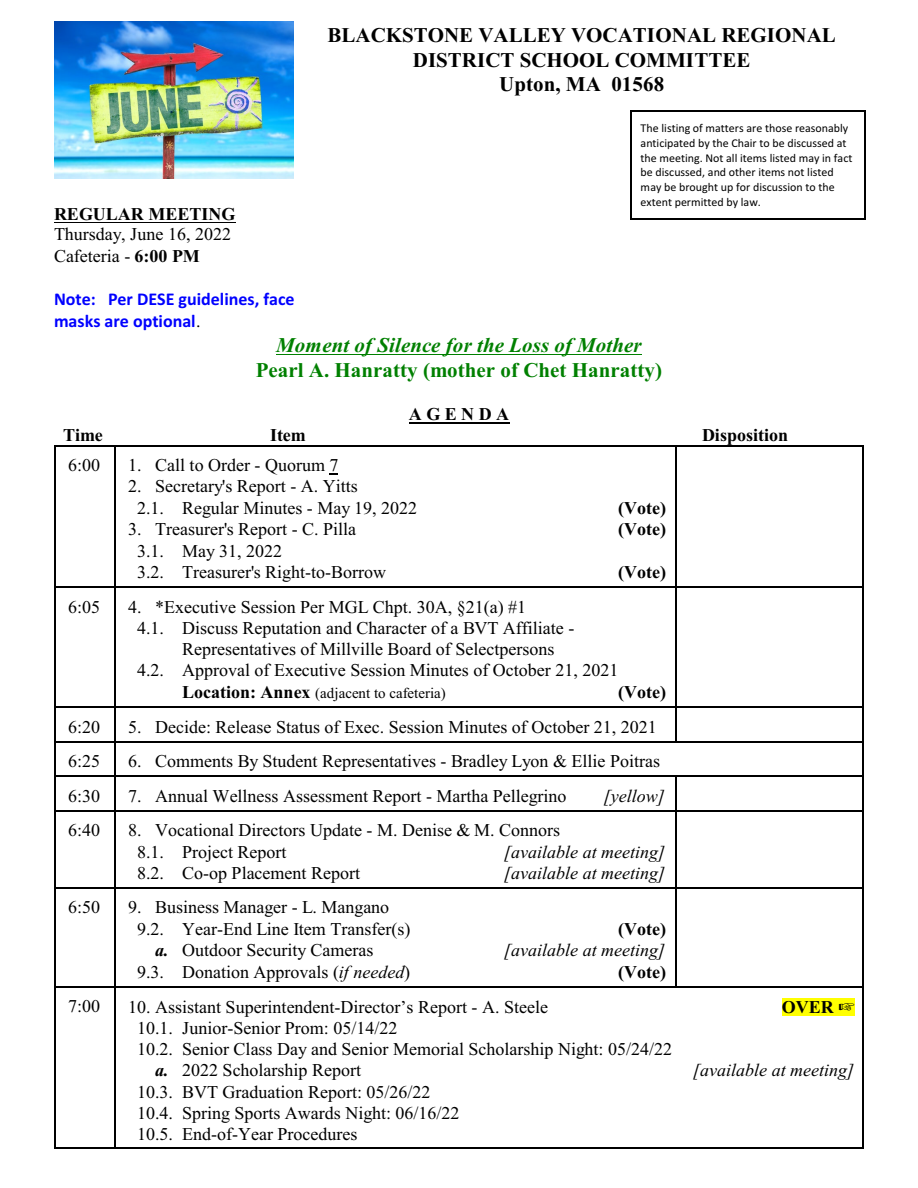
<style>
.page{position:relative;width:918px;height:1188px;background:#fff}
.page>*{position:absolute;margin:0;border:0;box-sizing:border-box;transform-origin:0 0}
.t1{font:700 21px/24.9px "Times New Roman";color:#000;text-align:center}
.t2{font:700 21px "Times New Roman";color:#008000}
.t3{font:italic 700 21px "Times New Roman";letter-spacing:.005em;color:#008000}
.t4{font:18px/21.6px "Times New Roman";color:#000}
.t5{font:italic 18px "Times New Roman";color:#000}
.t6{font:700 18px "Times New Roman";color:#000}
.t7{font:700 18px/21.9px "Calibri";color:#00f}
.t8{font:15px "Times New Roman";color:#000}
.t9{font:12px/14.7px "Calibri";color:#000}
.s1{font-weight:700}
.s2{font-family:"Times New Roman";font-weight:400;color:#000}
.s3{font-weight:700;font-size:18px}
.s4{font-weight:700;font-style:italic}
.s5{font-style:italic}
</style>
<div class="page">
<hr style="left:54px;top:445px;width:1px;height:142px;background:#000">
<hr style="left:54px;top:445px;width:61px;height:1px;background:#000">
<hr style="left:115px;top:445px;width:1px;height:142px;background:#000">
<hr style="left:115px;top:445px;width:560px;height:1px;background:#000">
<hr style="left:675px;top:445px;width:1px;height:142px;background:#000">
<hr style="left:863px;top:445px;width:1px;height:142px;background:#000">
<hr style="left:675px;top:445px;width:189px;height:1px;background:#000">
<hr style="left:54px;top:587px;width:1px;height:120px;background:#000">
<hr style="left:54px;top:587px;width:61px;height:1px;background:#000">
<hr style="left:115px;top:587px;width:1px;height:120px;background:#000">
<hr style="left:115px;top:587px;width:560px;height:1px;background:#000">
<hr style="left:675px;top:587px;width:1px;height:120px;background:#000">
<hr style="left:863px;top:587px;width:1px;height:120px;background:#000">
<hr style="left:675px;top:587px;width:189px;height:1px;background:#000">
<hr style="left:54px;top:707px;width:1px;height:34px;background:#000">
<hr style="left:54px;top:707px;width:61px;height:1px;background:#000">
<hr style="left:115px;top:707px;width:1px;height:34px;background:#000">
<hr style="left:115px;top:707px;width:560px;height:1px;background:#000">
<hr style="left:675px;top:707px;width:1px;height:34px;background:#000">
<hr style="left:863px;top:707px;width:1px;height:34px;background:#000">
<hr style="left:675px;top:707px;width:189px;height:1px;background:#000">
<hr style="left:54px;top:741px;width:1px;height:35px;background:#000">
<hr style="left:54px;top:741px;width:61px;height:2px;background:#000">
<hr style="left:115px;top:741px;width:1px;height:35px;background:#000">
<hr style="left:115px;top:741px;width:560px;height:2px;background:#000">
<hr style="left:863px;top:741px;width:1px;height:35px;background:#000">
<hr style="left:675px;top:741px;width:189px;height:2px;background:#000">
<hr style="left:54px;top:776px;width:1px;height:34px;background:#000">
<hr style="left:54px;top:776px;width:61px;height:1px;background:#000">
<hr style="left:115px;top:776px;width:1px;height:34px;background:#000">
<hr style="left:115px;top:776px;width:560px;height:1px;background:#000">
<hr style="left:675px;top:776px;width:1px;height:34px;background:#000">
<hr style="left:863px;top:776px;width:1px;height:34px;background:#000">
<hr style="left:675px;top:776px;width:189px;height:1px;background:#000">
<hr style="left:54px;top:810px;width:1px;height:77px;background:#000">
<hr style="left:54px;top:810px;width:61px;height:2px;background:#000">
<hr style="left:115px;top:810px;width:1px;height:77px;background:#000">
<hr style="left:115px;top:810px;width:560px;height:2px;background:#000">
<hr style="left:675px;top:810px;width:1px;height:77px;background:#000">
<hr style="left:863px;top:810px;width:1px;height:77px;background:#000">
<hr style="left:675px;top:810px;width:189px;height:2px;background:#000">
<hr style="left:54px;top:887px;width:1px;height:99px;background:#000">
<hr style="left:54px;top:887px;width:61px;height:2px;background:#000">
<hr style="left:115px;top:887px;width:1px;height:99px;background:#000">
<hr style="left:115px;top:887px;width:560px;height:2px;background:#000">
<hr style="left:675px;top:887px;width:1px;height:99px;background:#000">
<hr style="left:863px;top:887px;width:1px;height:99px;background:#000">
<hr style="left:675px;top:887px;width:189px;height:2px;background:#000">
<hr style="left:54px;top:986px;width:1px;height:163px;background:#000">
<hr style="left:54px;top:986px;width:61px;height:2px;background:#000">
<hr style="left:54px;top:1147px;width:61px;height:2px;background:#000">
<hr style="left:115px;top:986px;width:1px;height:163px;background:#000">
<hr style="left:115px;top:986px;width:560px;height:2px;background:#000">
<hr style="left:115px;top:1147px;width:560px;height:2px;background:#000">
<hr style="left:863px;top:986px;width:1px;height:163px;background:#000">
<hr style="left:675px;top:986px;width:189px;height:2px;background:#000">
<hr style="left:675px;top:1147px;width:189px;height:2px;background:#000">
<img style="left:54px;top:21px;width:239px;height:157px">
<hr style="left:630px;top:110px;width:1px;height:109px;background:#000">
<hr style="left:864px;top:110px;width:1px;height:109px;background:#000">
<hr style="left:630px;top:110px;width:235px;height:1px;background:#000">
<hr style="left:630px;top:218px;width:235px;height:1px;background:#000">
<hr style="left:54px;top:222px;width:181px;height:1px;background:#000">
<hr style="left:276px;top:354px;width:366px;height:1px;background:#008000">
<hr style="left:409px;top:422px;width:100px;height:2px;background:#000">
<div style="left:782px;top:998px;width:56px;height:18px;background:#ff0"></div>
<div style="left:838px;top:998px;width:17px;height:18px;background:#ff0"></div>
<p class="t1" style="left:328px;top:24px;width:510px">BLACKSTONE VALLEY VOCATIONAL REGIONAL<br>DISTRICT SCHOOL COMMITTEE<br>Upton, MA 01568</p>
<p class="t9" style="left:641px;top:122px;width:213px">The listing of matters are those reasonably anticipated by the Chair to be discussed at the meeting. Not all items listed may in fact be discussed, and other items not listed may be brought up for discussion to the extent permitted by law.</p>
<p class="t6" style="left:54px;top:207px;width:183px">REGULAR MEETING</p>
<p class="t4" style="left:54px;top:225px;width:179px">Thursday, June 16, 2022<br>Cafeteria - <span class="s1">6:00 PM</span></p>
<p class="t7" style="left:54px;top:289px;width:242px">Note: Per DESE guidelines, face masks are optional<span class="s2">.</span></p>
<p class="t3" style="left:276px;top:338px;width:367px">Moment of Silence for the Loss of Mother</p>
<p class="t2" style="left:256px;top:362px;width:408px">Pearl A. Hanratty (mother of Chet Hanratty)</p>
<p class="t6" style="left:409px;top:408px;width:102px">A G E N D A</p>
<p class="t6" style="left:63px;top:429px;width:41px">Time</p>
<p class="t6" style="left:270px;top:429px;width:37px">Item</p>
<p class="t6" style="left:702px;top:429px;width:88px">Disposition</p>
<p class="t4" style="left:68px;top:456px;width:34px">6:00</p>
<p class="t4" style="left:128px;top:456px;width:212px">1. Call to Order - Quorum 7</p>
<p class="t4" style="left:137px;top:477px;width:282px;text-indent:-9px">2. Secretary's Report - A. Yitts<br>2.1. Regular Minutes - May 19, 2022</p>
<p class="t6" style="left:618px;top:502px;width:49px">(Vote)</p>
<p class="t4" style="left:128px;top:520px;width:230px">3. Treasurer's Report - C. Pilla</p>
<p class="t6" style="left:618px;top:523px;width:49px">(Vote)</p>
<p class="t4" style="left:137px;top:541px;width:250px">3.1. May 31, 2022<br>3.2. Treasurer's Right-to-Borrow</p>
<p class="t6" style="left:618px;top:566px;width:49px">(Vote)</p>
<p class="t4" style="left:68px;top:598px;width:34px">6:05</p>
<p class="t4" style="left:128px;top:598px;width:400px">4. *Executive Session Per MGL Chpt. 30A, §21(a) #1</p>
<p class="t4" style="left:137px;top:619px;width:439px">4.1. Discuss Reputation and Character of a BVT Affiliate -</p>
<p class="t4" style="left:182px;top:640px;width:374px">Representatives of Millville Board of Selectpersons</p>
<p class="t4" style="left:137px;top:661px;width:483px">4.2. Approval of Executive Session Minutes of October 21, 2021</p>
<p class="t8" style="left:182px;top:688px;width:265px"><span class="s3">Location: Annex</span> (adjacent to cafeteria)</p>
<p class="t6" style="left:618px;top:686px;width:49px">(Vote)</p>
<p class="t4" style="left:68px;top:718px;width:34px">6:20</p>
<p class="t4" style="left:128px;top:718px;width:530px">5. Decide: Release Status of Exec. Session Minutes of October 21, 2021</p>
<p class="t4" style="left:68px;top:752px;width:34px">6:25</p>
<p class="t4" style="left:128px;top:752px;width:533px">6. Comments By Student Representatives - Bradley Lyon &amp; Ellie Poitras</p>
<p class="t4" style="left:68px;top:787px;width:34px">6:30</p>
<p class="t4" style="left:128px;top:787px;width:440px">7. Annual Wellness Assessment Report - Martha Pellegrino</p>
<p class="t5" style="left:604px;top:789px;width:63px">[yellow]</p>
<p class="t4" style="left:68px;top:821px;width:34px">6:40</p>
<p class="t4" style="left:137px;top:821px;width:425px;text-indent:-9px">8. Vocational Directors Update - M. Denise &amp; M. Connors<br>8.1. Project Report</p>
<p class="t5" style="left:504px;top:845px;width:162px">[available at meeting]</p>
<p class="t4" style="left:137px;top:864px;width:224px">8.2. Co-op Placement Report</p>
<p class="t5" style="left:504px;top:866px;width:162px">[available at meeting]</p>
<p class="t4" style="left:68px;top:898px;width:34px">6:50</p>
<p class="t4" style="left:137px;top:898px;width:275px;text-indent:-9px">9. Business Manager - L. Mangano<br>9.2. Year-End Line Item Transfer(s)</p>
<p class="t6" style="left:618px;top:923px;width:49px">(Vote)</p>
<p class="t4" style="left:155px;top:941px;width:220px"><span class="s4">a.</span> Outdoor Security Cameras</p>
<p class="t5" style="left:504px;top:944px;width:162px">[available at meeting]</p>
<p class="t4" style="left:137px;top:963px;width:275px">9.3. Donation Approvals (<span class="s5">if needed</span>)</p>
<p class="t6" style="left:618px;top:966px;width:49px">(Vote)</p>
<p class="t4" style="left:68px;top:997px;width:34px">7:00</p>
<p class="t4" style="left:128px;top:998px;width:421px">10. Assistant Superintendent-Director’s Report - A. Steele</p>
<p class="t6" style="left:782px;top:1000px;width:54px">OVER</p>
<p class="t4" style="left:137px;top:1019px;width:262px">10.1. Junior-Senior Prom: 05/14/22</p>
<p class="t4" style="left:137px;top:1040px;width:536px">10.2. Senior Class Day and Senior Memorial Scholarship Night: 05/24/22</p>
<p class="t4" style="left:155px;top:1061px;width:207px"><span class="s4">a.</span> 2022 Scholarship Report</p>
<p class="t5" style="left:693px;top:1064px;width:162px">[available at meeting]</p>
<p class="t4" style="left:137px;top:1083px;width:324px">10.3. BVT Graduation Report: 05/26/22<br>10.4. Spring Sports Awards Night: 06/16/22<br>10.5. End-of-Year Procedures</p>
</div>
